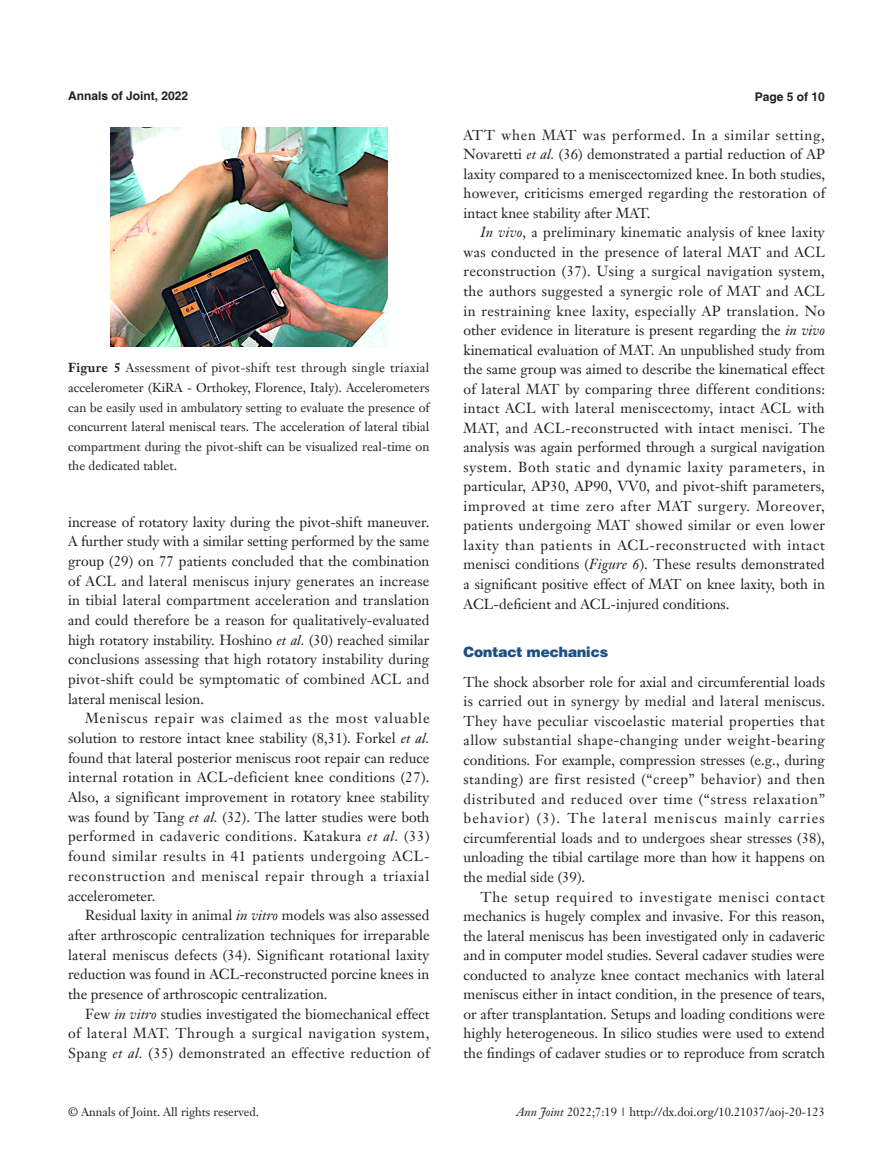
<style>
.page{position:relative;width:893px;height:1170px;background:#fff}
.page>*{position:absolute;margin:0;border:0;box-sizing:border-box;transform-origin:0 0}
.t1{font:14.25px/19.5px "Janson Text LT";color:#231f20;text-align:justify}
.t2{font:900 14.25px "Helvetica";color:#1c5085}
.t3{font:12.75px/19.5px "Janson Text LT";color:#231f20;text-align:justify}
.t4{font:12px "Janson Text LT";color:#231f20}
.t5{font:700 12px "Helvetica";color:#231f20}
.s1{font-weight:700}
.s2{font-style:italic}
</style>
<div class="page">
<img style="left:111px;top:128px;width:276px;height:218px">
<p class="t5" style="left:68px;top:88px;width:122px">Annals of Joint, 2022</p>
<p class="t5" style="left:755px;top:89px;width:72px">Page 5 of 10</p>
<p class="t3" style="left:68px;top:358px;width:363px"><span class="s1">Figure 5</span> Assessment of pivot-shift test through single triaxial accelerometer (KiRA - Orthokey, Florence, Italy). Accelerometers can be easily used in ambulatory setting to evaluate the presence of concurrent lateral meniscal tears. The acceleration of lateral tibial compartment during the pivot-shift can be visualized real-time on the dedicated tablet.</p>
<p class="t1" style="left:68px;top:511px;width:363px">increase of rotatory laxity during the pivot-shift maneuver.<br>A further study with a similar setting performed by the same group (29) on 77 patients concluded that the combination of ACL and lateral meniscus injury generates an increase in tibial lateral compartment acceleration and translation and could therefore be a reason for qualitatively-evaluated high rotatory instability. Hoshino <span class="s2">et al.</span> (30) reached similar conclusions assessing that high rotatory instability during pivot-shift could be symptomatic of combined ACL and lateral meniscal lesion.</p>
<p class="t1" style="left:68px;top:708px;width:363px;text-indent:17px">Meniscus repair was claimed as the most valuable solution to restore intact knee stability (8,31). Forkel <span class="s2">et al. </span>found that lateral posterior meniscus root repair can reduce internal rotation in ACL-deficient knee conditions (27).<br>Also, a significant improvement in rotatory knee stability was found by Tang <span class="s2">et al.</span> (32). The latter studies were both performed in cadaveric conditions. Katakura <span class="s2">et al.</span> (33) found similar results in 41 patients undergoing ACL&shy;reconstruction and meniscal repair through a triaxial accelerometer.</p>
<p class="t1" style="left:68px;top:905px;width:363px;text-indent:17px">Residual laxity in animal <span class="s2">in vitro</span> models was also assessed after arthroscopic centralization techniques for irreparable lateral meniscus defects (34). Significant rotational laxity reduction was found in ACL-reconstructed porcine knees in the presence of arthroscopic centralization.</p>
<p class="t1" style="left:68px;top:1003px;width:363px;text-indent:17px">Few <span class="s2">in vitro</span> studies investigated the biomechanical effect of lateral MAT. Through a surgical navigation system, Spang <span class="s2">et al.</span> (35) demonstrated an effective reduction of</p>
<p class="t1" style="left:463px;top:125px;width:363px">ATT when MAT was performed. In a similar setting, Novaretti <span class="s2">et al.</span> (36) demonstrated a partial reduction of AP laxity compared to a meniscectomized knee. In both studies, however, criticisms emerged regarding the restoration of intact knee stability after MAT.</p>
<p class="t1" style="left:463px;top:222px;width:363px;text-indent:17px"><span class="s2">In vivo</span>, a preliminary kinematic analysis of knee laxity was conducted in the presence of lateral MAT and ACL reconstruction (37). Using a surgical navigation system, the authors suggested a synergic role of MAT and ACL in restraining knee laxity, especially AP translation. No other evidence in literature is present regarding the <span class="s2">in vivo </span>kinematical evaluation of MAT. An unpublished study from the same group was aimed to describe the kinematical effect of lateral MAT by comparing three different conditions: intact ACL with lateral meniscectomy, intact ACL with MAT, and ACL-reconstructed with intact menisci. The analysis was again performed through a surgical navigation system. Both static and dynamic laxity parameters, in particular, AP30, AP90, VV0, and pivot-shift parameters, improved at time zero after MAT surgery. Moreover, patients undergoing MAT showed similar or even lower laxity than patients in ACL-reconstructed with intact menisci conditions (<span class="s2">Figure 6</span>). These results demonstrated a significant positive effect of MAT on knee laxity, both in ACL-deficient and ACL-injured conditions.</p>
<p class="t2" style="left:463px;top:643px;width:146px">Contact mechanics</p>
<p class="t1" style="left:463px;top:671px;width:363px">The shock absorber role for axial and circumferential loads is carried out in synergy by medial and lateral meniscus.<br>They have peculiar viscoelastic material properties that allow substantial shape-changing under weight-bearing conditions. For example, compression stresses (e.g., during standing) are first resisted (“creep” behavior) and then distributed and reduced over time (“stress relaxation” behavior) (3). The lateral meniscus mainly carries circumferential loads and to undergoes shear stresses (38), unloading the tibial cartilage more than how it happens on the medial side (39).</p>
<p class="t1" style="left:463px;top:886px;width:363px;text-indent:17px">The setup required to investigate menisci contact mechanics is hugely complex and invasive. For this reason, the lateral meniscus has been investigated only in cadaveric and in computer model studies. Several cadaver studies were conducted to analyze knee contact mechanics with lateral meniscus either in intact condition, in the presence of tears, or after transplantation. Setups and loading conditions were highly heterogeneous. In silico studies were used to extend the findings of cadaver studies or to reproduce from scratch</p>
<p class="t4" style="left:68px;top:1104px;width:192px">© Annals of Joint. All rights reserved.</p>
<p class="t4" style="left:516px;top:1104px;width:310px"><span class="s2">Ann Joint</span> 2022;7:19 | http://dx.doi.org/10.21037/aoj-20-123</p>
</div>
